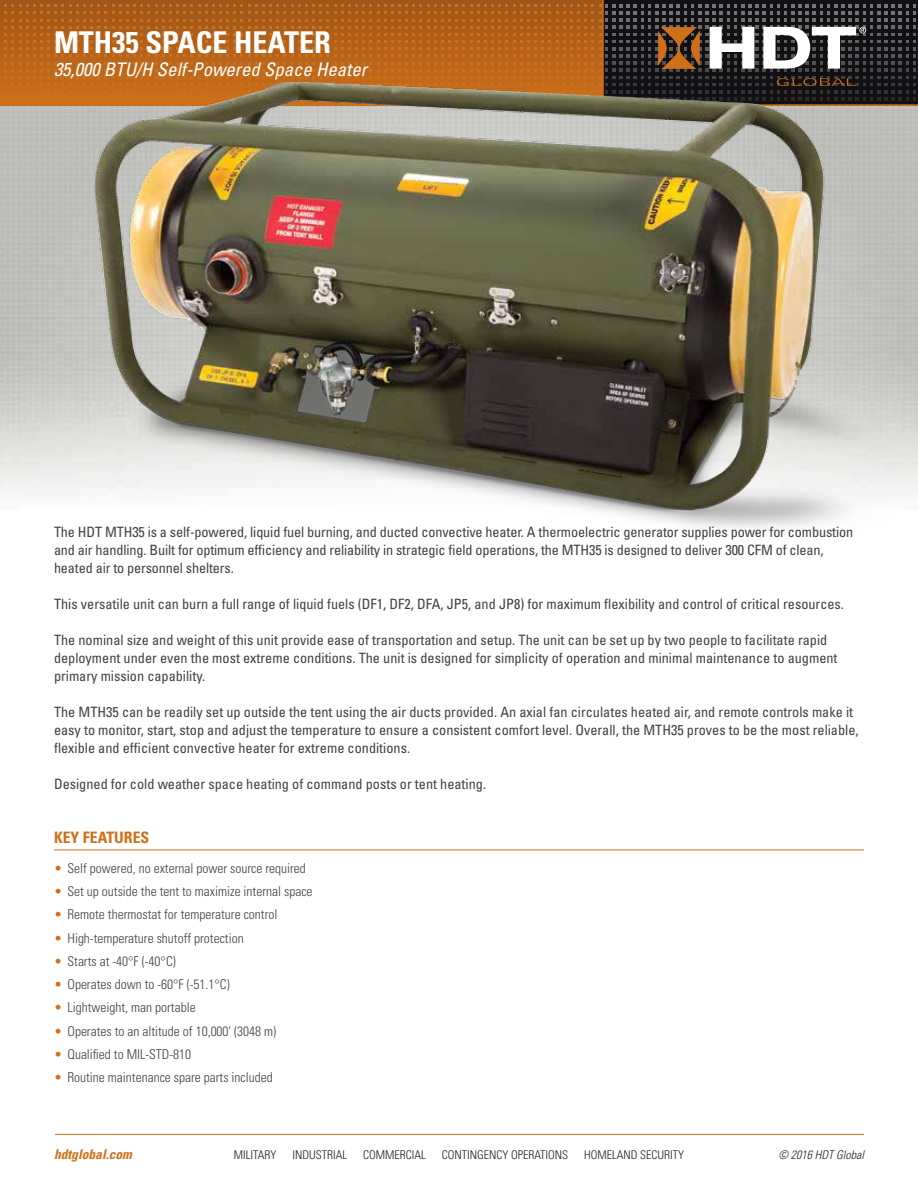
<style>
.page{position:relative;width:918px;height:1188px;background:#fff}
.page>*{position:absolute;margin:0;border:0;box-sizing:border-box;transform-origin:0 0}
.t1{font:700 condensed 30px "Univers LT Std";color:#fff}
.t2{font:italic condensed 18.75px "Univers LT Std";color:#fff}
.t3{font:700 condensed 15.75px "Univers LT Std";color:#ce7019}
.t4{font:condensed 14.25px/18px "Univers LT Std";color:#414042}
.t5{font:300 condensed 13.5px "Univers LT Std";color:#414042}
.t6{font:italic 700 condensed 13.5px "Univers LT Std";color:#ce7019}
.t7{font:300 condensed 12px "Univers LT Std";color:#231f20}
.t8{font:italic 300 condensed 12px "Univers LT Std";color:#231f20}
.s1{color:#ce7019}
</style>
<div class="page">
<svg style="left:0;top:0;width:604px;height:106px;background:#a25819"></svg>
<svg style="left:4px;top:4px;width:912px;height:102px;background:#925927"></svg>
<hr style="left:55px;top:1134px;width:809px;height:1px;background:#ce7019">
<hr style="left:54px;top:850px;width:810px;height:1px;background:#ce7019">
<img style="left:95px;top:82px;width:802px;height:446px">
<h1 class="t1" style="left:54px;top:24px;width:278px">MTH35 SPACE HEATER</h1>
<h2 class="t2" style="left:54px;top:57px;width:314px">35,000 BTU/H Self-Powered Space Heater</h2>
<p class="t4" style="left:54px;top:523px;width:801px">The HDT MTH35 is a self-powered, liquid fuel burning, and ducted convective heater. A thermoelectric generator supplies power for combustion and air handling. Built for optimum efficiency and reliability in strategic field operations, the MTH35 is designed to deliver 300 CFM of clean, heated air to personnel shelters.</p>
<p class="t4" style="left:54px;top:595px;width:792px">This versatile unit can burn a full range of liquid fuels (DF1, DF2, DFA, JP5, and JP8) for maximum flexibility and control of critical resources.</p>
<p class="t4" style="left:54px;top:631px;width:785px">The nominal size and weight of this unit provide ease of transportation and setup. The unit can be set up by two people to facilitate rapid deployment under even the most extreme conditions. The unit is designed for simplicity of operation and minimal maintenance to augment primary mission capability.</p>
<p class="t4" style="left:54px;top:703px;width:806px">The MTH35 can be readily set up outside the tent using the air ducts provided. An axial fan circulates heated air, and remote controls make it easy to monitor, start, stop and adjust the temperature to ensure a consistent comfort level. Overall, the MTH35 proves to be the most reliable, flexible and efficient convective heater for extreme conditions.</p>
<p class="t4" style="left:54px;top:775px;width:434px">Designed for cold weather space heating of command posts or tent heating.</p>
<p class="t3" style="left:54px;top:828px;width:97px">KEY FEATURES</p>
<p class="t5" style="left:54px;top:860px;width:253px"><span class="s1">•</span> Self powered, no external power source required</p>
<p class="t5" style="left:54px;top:883px;width:260px"><span class="s1">•</span> Set up outside the tent to maximize internal space</p>
<p class="t5" style="left:54px;top:906px;width:225px"><span class="s1">•</span> Remote thermostat for temperature control</p>
<p class="t5" style="left:54px;top:930px;width:191px"><span class="s1">•</span> High-temperature shutoff protection</p>
<p class="t5" style="left:54px;top:953px;width:123px"><span class="s1">•</span> Starts at -40°F (-40°C)</p>
<p class="t5" style="left:54px;top:976px;width:177px"><span class="s1">•</span> Operates down to -60°F (-51.1°C)</p>
<p class="t5" style="left:54px;top:999px;width:143px"><span class="s1">•</span> Lightweight, man portable</p>
<p class="t5" style="left:54px;top:1023px;width:224px"><span class="s1">•</span> Operates to an altitude of 10,000' (3048 m)</p>
<p class="t5" style="left:54px;top:1046px;width:139px"><span class="s1">•</span> Qualified to MIL-STD-810</p>
<p class="t5" style="left:54px;top:1069px;width:220px"><span class="s1">•</span> Routine maintenance spare parts included</p>
<p class="t6" style="left:54px;top:1146px;width:80px">hdtglobal.com</p>
<p class="t7" style="left:234px;top:1147px;width:44px">MILITARY</p>
<p class="t7" style="left:292px;top:1147px;width:56px">INDUSTRIAL</p>
<p class="t7" style="left:363px;top:1147px;width:64px">COMMERCIAL</p>
<p class="t7" style="left:442px;top:1147px;width:128px">CONTINGENCY OPERATIONS</p>
<p class="t7" style="left:584px;top:1147px;width:102px">HOMELAND SECURITY</p>
<p class="t8" style="left:778px;top:1147px;width:87px">© 2016 HDT Global</p>
</div>
